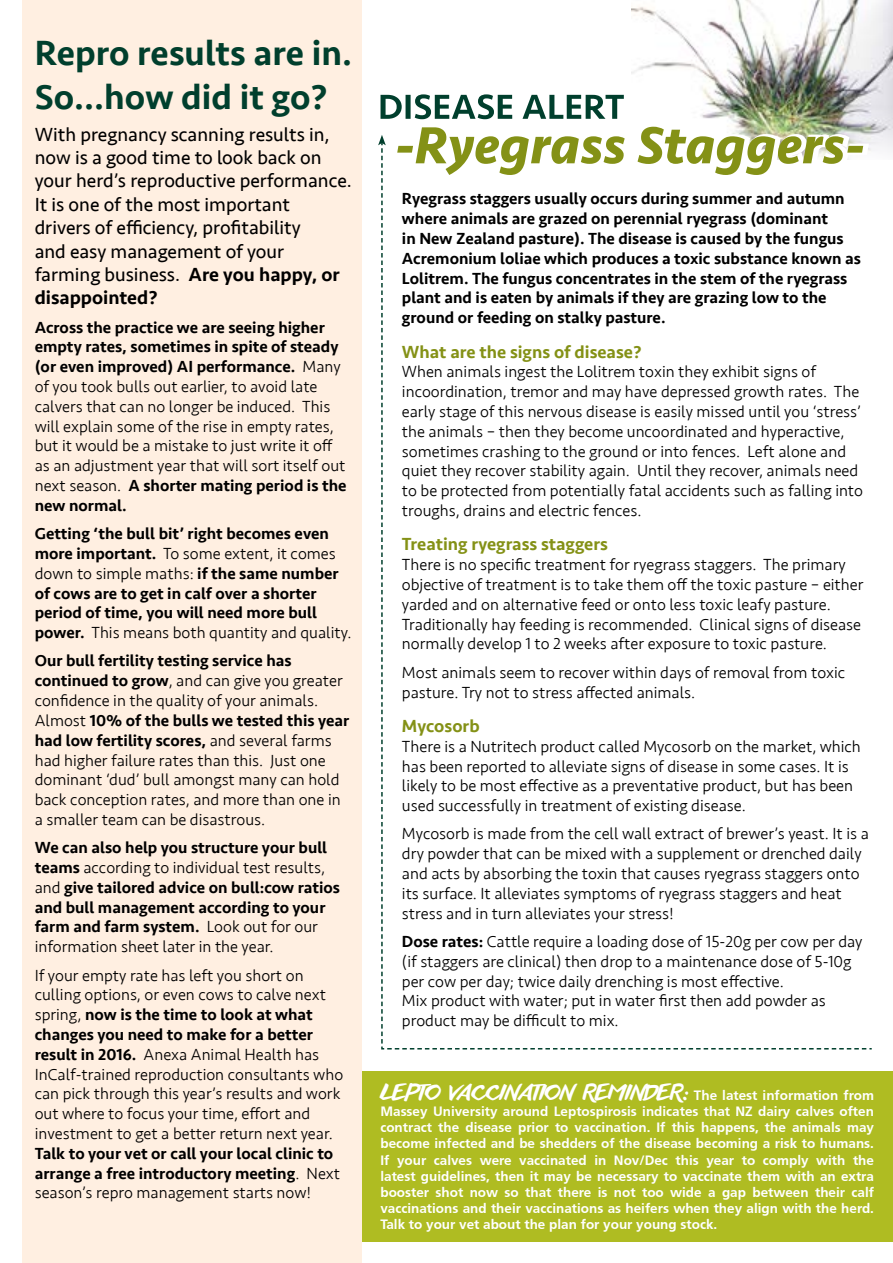
<style>
.page{position:relative;width:893px;height:1263px;background:#fff}
.page>*{position:absolute;margin:0;border:0;box-sizing:border-box;transform-origin:0 0}
.t1{font:500 36px/43.2px "Seravek";color:#003f2d}
.t2{font:21px "anothershabby";color:#fff}
.t3{font:19.5px/23.4px "Seravek";color:#000}
.t4{font:500 18px "Seravek";color:#849116}
.t5{font:300 16.5px/19.8px "Seravek";color:#000}
.t6{font:500 16.5px/19.8px "Seravek";color:#000}
.t7{font:700 13.5px/16.2px "Frutiger";color:#fff;text-align:justify}
.t8{font:3.45px "Frutiger";color:#000}
.t9{font:300 condensed 3.45px "Frutiger";color:#000}
.s1{font-weight:500}
.s2{font-weight:300}
.s3{font-family:"Frutiger";font-weight:700;font-size:13.5px}
</style>
<div class="page">
<div style="left:361px;top:1071px;width:532px;height:171px;background:#afbc22"></div>
<img style="left:631px;top:0;width:262px;height:152px">
<div style="left:22px;top:0;width:339px;height:1263px;background:#ffefe1"></div>
<svg style="left:378px;top:84px;width:494px;height:965px"></svg>
<h1 class="t1" style="left:35px;top:32px;width:319px">Repro results are in.<br>So…how did it go?</h1>
<p class="t3" style="left:35px;top:122px;width:319px">With pregnancy scanning results in, now is a good time to look back on your herd’s reproductive performance.<br>It is one of the most important<br>drivers of efficiency, profitability<br>and easy management of your farming business. <span class="s1">Are you happy, or disappointed?</span></p>
<p class="t5" style="left:35px;top:318px;width:313px"><span class="s1">Across the practice we are seeing higher empty rates, sometimes in spite of steady (or even improved) AI performance.</span> Many of you took bulls out earlier, to avoid late calvers that can no longer be induced. This will explain some of the rise in empty rates, but it would be a mistake to just write it off as an adjustment year that will sort itself out next season. <span class="s1">A shorter mating period is the new normal.</span></p>
<p class="t6" style="left:35px;top:524px;width:318px">Getting ‘the bull bit’ right becomes even more important. <span class="s2">To some extent, it comes down to simple maths:</span> if the same number of cows are to get in calf over a shorter period of time, you will need more bull power. <span class="s2">This means both quantity and quality.</span></p>
<p class="t5" style="left:35px;top:651px;width:316px"><span class="s1">Our bull fertility testing service has continued to grow</span>, and can give you greater confidence in the quality of your animals.<br>Almost <span class="s1">10% of the bulls we tested this year had low fertility scores,</span> and several farms had higher failure rates than this. Just one dominant ‘dud’ bull amongst many can hold back conception rates, and more than one in a smaller team can be disastrous.</p>
<p class="t6" style="left:35px;top:838px;width:307px">We can also help you structure your bull teams <span class="s2">according to individual test results, and</span> give tailored advice on bull:cow ratios and bull management according to your farm and farm system. <span class="s2">Look out for our information sheet later in the year.</span></p>
<p class="t5" style="left:35px;top:965px;width:310px">If your empty rate has left you short on culling options, or even cows to calve next spring, <span class="s1">now is the time to look at what changes you need to make for a better result in 2016.</span> Anexa Animal Health has InCalf-trained reproduction consultants who can pick through this year’s results and work out where to focus your time, effort and investment to get a better return next year.</p>
<p class="t6" style="left:35px;top:1143px;width:307px">Talk to your vet or call your local clinic to arrange a free introductory meeting<span class="s2">. Next season’s repro management starts now!</span></p>
<p class="t6" style="left:402px;top:189px;width:460px">Ryegrass staggers usually occurs during summer and autumn where animals are grazed on perennial ryegrass (dominant<br>in New Zealand pasture). The disease is caused by the fungus Acremonium loliae which produces a toxic substance known as Lolitrem. The fungus concentrates in the stem of the ryegrass plant and is eaten by animals if they are grazing low to the ground or feeding on stalky pasture.</p>
<p class="t4" style="left:402px;top:340px;width:241px">What are the signs of disease?</p>
<p class="t5" style="left:402px;top:362px;width:463px">When animals ingest the Lolitrem toxin they exhibit signs of incoordination, tremor and may have depressed growth rates. The early stage of this nervous disease is easily missed until you ‘stress’ the animals – then they become uncoordinated and hyperactive, sometimes crashing to the ground or into fences. Left alone and quiet they recover stability again. Until they recover, animals need to be protected from potentially fatal accidents such as falling into troughs, drains and electric fences.</p>
<p class="t4" style="left:402px;top:533px;width:208px">Treating ryegrass staggers</p>
<p class="t5" style="left:402px;top:555px;width:463px">There is no specific treatment for ryegrass staggers. The primary objective of treatment is to take them off the toxic pasture – either yarded and on alternative feed or onto less toxic leafy pasture.<br>Traditionally hay feeding is recommended. Clinical signs of disease normally develop 1 to 2 weeks after exposure to toxic pasture.</p>
<p class="t5" style="left:402px;top:663px;width:445px">Most animals seem to recover within days of removal from toxic pasture. Try not to stress affected animals.</p>
<p class="t4" style="left:402px;top:715px;width:79px">Mycosorb</p>
<p class="t5" style="left:402px;top:737px;width:460px">There is a Nutritech product called Mycosorb on the market, which has been reported to alleviate signs of disease in some cases. It is likely to be most effective as a preventative product, but has been used successfully in treatment of existing disease.</p>
<p class="t5" style="left:402px;top:824px;width:468px">Mycosorb is made from the cell wall extract of brewer’s yeast. It is a dry powder that can be mixed with a supplement or drenched daily and acts by absorbing the toxin that causes ryegrass staggers onto its surface. It alleviates symptoms of ryegrass staggers and heat stress and in turn alleviates your stress!</p>
<p class="t5" style="left:402px;top:932px;width:462px"><span class="s1">Dose rates:</span> Cattle require a loading dose of 15-20g per cow per day (if staggers are clinical) then drop to a maintenance dose of 5-10g per cow per day; twice daily drenching is most effective.<br>Mix product with water; put in water first then add powder as product may be difficult to mix.</p>
<p class="t9" style="left:723px;top:838px;width:8px;rotate:-8deg">Date:</p>
<p class="t8" style="left:725px;top:853px;width:45px;rotate:-8deg">This MQC consult entered:</p>
<p class="t2" style="left:380px;top:1080px;width:495px">LEPTO VACCINATION REMINDER: <span class="s3">The latest information from</span></p>
<p class="t7" style="left:380px;top:1103px;width:495px">Massey University around Leptospirosis indicates that NZ dairy calves often contract the disease prior to vaccination. If this happens, the animals may become infected and be shedders of the disease becoming a risk to humans.<br>If your calves were vaccinated in Nov/Dec this year to comply with the latest guidelines, then it may be necessary to vaccinate them with an extra booster shot now so that there is not too wide a gap between their calf vaccinations and their vaccinations as heifers when they align with the herd.<br>Talk to your vet about the plan for your young stock.</p>
</div>
